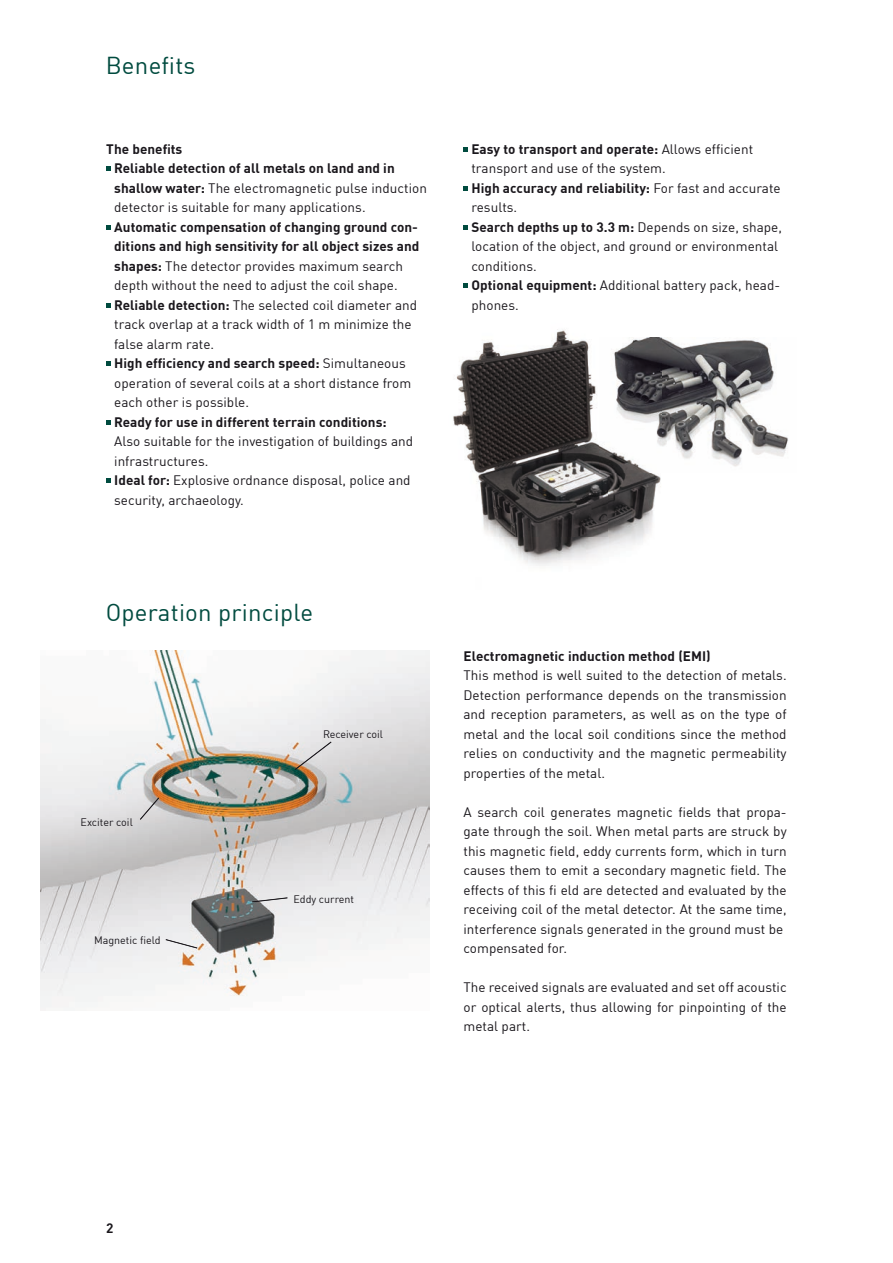
<style>
.page{position:relative;width:893px;height:1263px;background:#fff}
.page>*{position:absolute;margin:0;border:0;box-sizing:border-box;transform-origin:0 0}
.t1{font:24px "DIN Offc";letter-spacing:.01em;color:#004b3f}
.t2{font:13.5px/19.5px "DIN Offc";letter-spacing:.005em;color:#1a171c}
.t3{font:700 13.5px "DIN Offc";letter-spacing:.005em;color:#1a171c}
.t4{font:10.65px "DIN Offc";color:#1a171c}
.s1{font-weight:700}
</style>
<div class="page">
<svg style="left:106px;top:166px;width:5px;height:5px"></svg>
<svg style="left:106px;top:225px;width:5px;height:4px"></svg>
<svg style="left:106px;top:303px;width:5px;height:4px"></svg>
<svg style="left:106px;top:361px;width:5px;height:5px"></svg>
<svg style="left:106px;top:420px;width:5px;height:4px"></svg>
<svg style="left:106px;top:478px;width:5px;height:5px"></svg>
<svg style="left:463px;top:147px;width:5px;height:4px"></svg>
<svg style="left:463px;top:186px;width:5px;height:4px"></svg>
<svg style="left:463px;top:225px;width:5px;height:4px"></svg>
<svg style="left:463px;top:283px;width:5px;height:5px"></svg>
<img style="left:608px;top:338px;width:180px;height:134px">
<img style="left:453px;top:329px;width:155px;height:237px">
<img style="left:632px;top:337px;width:30px;height:1px">
<img style="left:608px;top:472px;width:53px;height:78px">
<img style="left:40px;top:651px;width:389px;height:359px">
<svg style="left:140px;top:798px;width:19px;height:21px"></svg>
<svg style="left:166px;top:939px;width:31px;height:9px"></svg>
<svg style="left:295px;top:742px;width:36px;height:28px"></svg>
<svg style="left:252px;top:897px;width:35px;height:5px"></svg>
<h1 class="t1" style="left:106px;top:50px;width:91px">Benefits</h1>
<p class="t2" style="left:114px;top:139px;width:314px;text-indent:-8px"><span class="s1">The benefits<br>Reliable detection of all metals on land and in shallow water:</span> The electromagnetic pulse induction detector is suitable for many applications.</p>
<p class="t2" style="left:114px;top:217px;width:307px"><span class="s1">Automatic compensation of changing ground con&shy;ditions and high sensitivity for all object sizes and shapes:</span> The detector provides maximum search depth without the need to adjust the coil shape.<br><span class="s1">Reliable detection:</span> The selected coil diameter and track overlap at a track width of 1 m minimize the false alarm rate.<br><span class="s1">High efficiency and search speed:</span> Simultaneous operation of several coils at a short distance from each other is possible.</p>
<p class="t3" style="left:114px;top:413px;width:274px">Ready for use in different terrain conditions:</p>
<p class="t2" style="left:114px;top:431px;width:300px">Also suitable for the investigation of buildings and infrastructures.<br><span class="s1">Ideal for:</span> Explosive ordnance disposal, police and security, archaeology.</p>
<p class="t2" style="left:471px;top:139px;width:312px"><span class="s1">Easy to transport and operate:</span> Allows efficient transport and use of the system.<br><span class="s1">High accuracy and reliability:</span> For fast and accurate results.<br><span class="s1">Search depths up to 3.3 m:</span> Depends on size, shape, location of the object, and ground or environmental conditions.<br><span class="s1">Optional equipment:</span> Additional battery pack, head&shy;phones.</p>
<h1 class="t1" style="left:106px;top:598px;width:209px">Operation principle</h1>
<p class="t4" style="left:81px;top:816px;width:54px">Exciter coil</p>
<p class="t4" style="left:323px;top:727px;width:61px">Receiver coil</p>
<p class="t4" style="left:94px;top:933px;width:68px">Magnetic field</p>
<p class="t4" style="left:293px;top:892px;width:62px">Eddy current</p>
<p class="t3" style="left:463px;top:647px;width:249px">Electromagnetic induction method (EMI)</p>
<p class="t2" style="left:463px;top:665px;width:325px;text-align:justify">This method is well suited to the detection of metals.<br>Detection performance depends on the transmission and reception parameters, as well as on the type of metal and the local soil conditions since the method relies on conductivity and the magnetic permeability properties of the metal.</p>
<p class="t2" style="left:463px;top:802px;width:325px">A search coil generates magnetic fields that propa&shy;gate through the soil. When metal parts are struck by this magnetic field, eddy currents form, which in turn causes them to emit a secondary magnetic field. The effects of this fi eld are detected and evaluated by the receiving coil of the metal detector. At the same time, interference signals generated in the ground must be compensated for.</p>
<p class="t2" style="left:463px;top:977px;width:325px;text-align:justify">The received signals are evaluated and set off acoustic or optical alerts, thus allowing for pinpointing of the metal part.</p>
<p class="t3" style="left:106px;top:1219px;width:9px">2</p>
</div>
